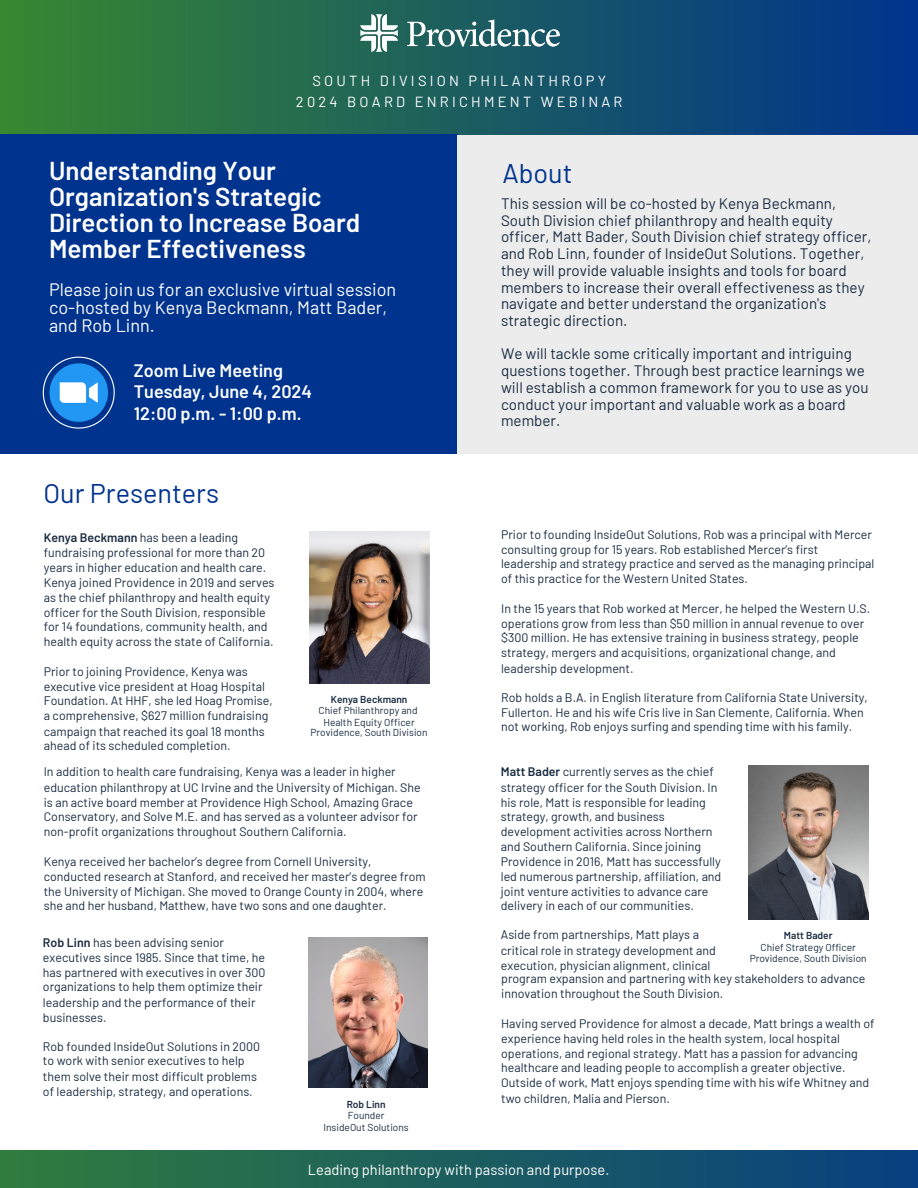
<style>
.page{position:relative;width:918px;height:1188px;background:#fff}
.page>*{position:absolute;margin:0;border:0;box-sizing:border-box;transform-origin:0 0}
.t1{font:27px "Barlow";color:#00338e}
.t2{font:600 25.8px/25.8px "Barlow";color:#fff}
.t3{font:18px/18px "Barlow";color:#fff}
.t4{font:600 18px/21.3px "Barlow";color:#fff}
.t5{font:15.15px/16.6px "Barlow";color:#1a2c42}
.t6{font:14.7px/21.3px "Barlow";letter-spacing:.22em;color:#fff;text-align:center}
.t7{font:14.7px "Barlow";color:#fff}
.t8{font:12.3px/14.9px "Barlow";color:#1a2c42}
.t9{font:10.2px/11.2px "Barlow";color:#1a2c42;text-align:center}
.s1{font-weight:600}
</style>
<div class="page">
<img style="left:0;top:0;width:918px;height:135px">
<img style="left:0;top:1151px;width:918px;height:37px">
<div style="left:0;top:134px;width:458px;height:319px;background:#00338e"></div>
<div style="left:458px;top:135px;width:460px;height:318px;background:#ececec"></div>
<svg style="left:43px;top:357px;width:72px;height:72px"></svg>
<img style="left:360px;top:15px;width:199px;height:37px">
<img style="left:309px;top:531px;width:121px;height:153px">
<img style="left:308px;top:937px;width:120px;height:151px">
<img style="left:748px;top:765px;width:120px;height:154px">
<p class="t6" style="left:296px;top:69px;width:328px">SOUTH DIVISION PHILANTHROPY<br>2024 BOARD ENRICHMENT WEBINAR</p>
<p class="t2" style="left:49px;top:157px;width:228px">Understanding Your</p>
<p class="t1" style="left:502px;top:156px;width:72px">About</p>
<p class="t2" style="left:49px;top:183px;width:313px">Organization's Strategic<br>Direction to Increase Board<br>Member Effectiveness</p>
<p class="t3" style="left:49px;top:280px;width:349px">Please join us for an exclusive virtual session co-hosted by Kenya Beckmann, Matt Bader, and Rob Linn.</p>
<p class="t4" style="left:134px;top:359px;width:180px">Zoom Live Meeting<br>Tuesday, June 4, 2024<br>12:00 p.m. - 1:00 p.m.</p>
<p class="t5" style="left:501px;top:195px;width:372px">This session will be co-hosted by Kenya Beckmann, South Division chief philanthropy and health equity officer, Matt Bader, South Division chief strategy officer, and Rob Linn, founder of InsideOut Solutions. Together, they will provide valuable insights and tools for board members to increase their overall effectiveness as they navigate and better understand the organization's strategic direction.</p>
<p class="t5" style="left:501px;top:344px;width:369px">We will tackle some critically important and intriguing questions together. Through best practice learnings we will establish a common framework for you to use as you conduct your important and valuable work as a board member.</p>
<p class="t1" style="left:43px;top:476px;width:177px">Our Presenters</p>
<p class="t8" style="left:44px;top:530px;width:232px"><span class="s1">Kenya Beckmann</span> has been a leading fundraising professional for more than 20 years in higher education and health care.<br>Kenya joined Providence in 2019 and serves as the chief philanthropy and health equity officer for the South Division, responsible for 14 foundations, community health, and health equity across the state of California.</p>
<p class="t8" style="left:44px;top:664px;width:230px">Prior to joining Providence, Kenya was executive vice president at Hoag Hospital Foundation. At HHF, she led Hoag Promise, a comprehensive, $627 million fundraising campaign that reached its goal 18 months ahead of its scheduled completion.</p>
<p class="t9" style="left:319px;top:693px;width:100px"><span class="s1">Kenya Beckmann<br></span>Chief Philanthropy and<br>Health Equity Officer</p>
<p class="t9" style="left:311px;top:726px;width:119px">Providence, South Division</p>
<p class="t8" style="left:44px;top:764px;width:379px">In addition to health care fundraising, Kenya was a leader in higher education philanthropy at UC Irvine and the University of Michigan. She is an active board member at Providence High School, Amazing Grace Conservatory, and Solve M.E. and has served as a volunteer advisor for non-profit organizations throughout Southern California.</p>
<p class="t8" style="left:44px;top:854px;width:384px">Kenya received her bachelor’s degree from Cornell University, conducted research at Stanford, and received her master’s degree from the University of Michigan. She moved to Orange County in 2004, where she and her husband, Matthew, have two sons and one daughter.</p>
<p class="t8" style="left:43px;top:935px;width:224px"><span class="s1">Rob Linn</span> has been advising senior executives since 1985. Since that time, he has partnered with executives in over 300 organizations to help them optimize their leadership and the performance of their businesses.</p>
<p class="t8" style="left:43px;top:1038px;width:219px">Rob founded InsideOut Solutions in 2000 to work with senior executives to help them solve their most difficult problems of leadership, strategy, and operations.</p>
<p class="t9" style="left:324px;top:1098px;width:87px"><span class="s1">Rob Linn<br></span>Founder<br>InsideOut Solutions</p>
<p class="t8" style="left:501px;top:527px;width:375px">Prior to founding InsideOut Solutions, Rob was a principal with Mercer consulting group for 15 years. Rob established Mercer’s first leadership and strategy practice and served as the managing principal of this practice for the Western United States.</p>
<p class="t8" style="left:501px;top:601px;width:371px">In the 15 years that Rob worked at Mercer, he helped the Western U.S. operations grow from less than $50 million in annual revenue to over $300 million. He has extensive training in business strategy, people strategy, mergers and acquisitions, organizational change, and leadership development.</p>
<p class="t8" style="left:501px;top:690px;width:368px">Rob holds a B.A. in English literature from California State University,<br>Fullerton. He and his wife Cris live in San Clemente, California. When not working, Rob enjoys surfing and spending time with his family.</p>
<p class="t8" style="left:501px;top:764px;width:222px"><span class="s1">Matt Bader</span> currently serves as the chief strategy officer for the South Division. In his role, Matt is responsible for leading strategy, growth, and business development activities across Northern and Southern California. Since joining Providence in 2016, Matt has successfully led numerous partnership, affiliation, and joint venture activities to advance care delivery in each of our communities.</p>
<p class="t8" style="left:501px;top:927px;width:216px">Aside from partnerships, Matt plays a critical role in strategy development and execution, physician alignment, clinical</p>
<p class="t9" style="left:750px;top:930px;width:119px"><span class="s1">Matt Bader<br></span>Chief Strategy Officer<br>Providence, South Division</p>
<p class="t8" style="left:501px;top:971px;width:366px">program expansion and partnering with key stakeholders to advance innovation throughout the South Division.</p>
<p class="t8" style="left:501px;top:1016px;width:375px">Having served Providence for almost a decade, Matt brings a wealth of experience having held roles in the health system, local hospital operations, and regional strategy. Matt has a passion for advancing healthcare and leading people to accomplish a greater objective.<br>Outside of work, Matt enjoys spending time with his wife Whitney and two children, Malia and Pierson.</p>
<h3 class="t7" style="left:308px;top:1160px;width:303px">Leading philanthropy with passion and purpose.</h3>
</div>
